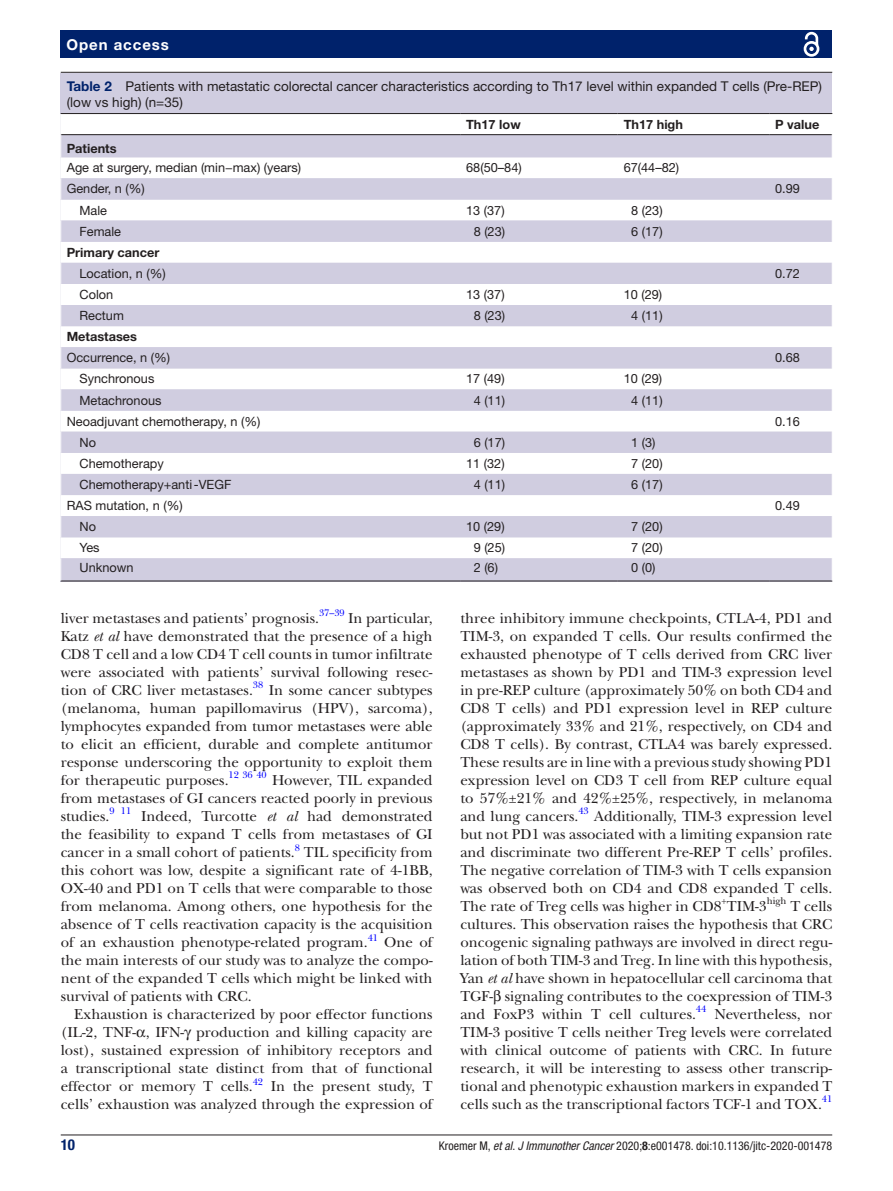
<style>
.page{position:relative;width:893px;height:1191px;background:#fff}
.page>*{position:absolute;margin:0;border:0;box-sizing:border-box;transform-origin:0 0}
.t1{font:15px/18px "New Baskerville";color:#231f20;text-align:justify}
.t2{font:700 15px "Helvetica Neue LT Std";letter-spacing:.065em;color:#fff}
.t3{font:700 condensed 15px "Helvetica Neue LT Std";color:#00226b}
.t4{font:13.5px/16.5px "Helvetica Neue LT Std";color:#231f20}
.t5{font:12.75px "Helvetica Neue LT Std";color:#231f20}
.t6{font:700 12.75px "Helvetica Neue LT Std";color:#231f20}
.t7{font:condensed 12px "Helvetica Neue LT Std";color:#231f20}
.t8{font:9.9px "New Baskerville";color:#00f}
.t9{font:9.9px "New Baskerville";color:#231f20}
.s1{font-weight:700;color:#00226b}
.s2{font-style:italic}
.s3{font-weight:700}
</style>
<div class="page">
<hr style="left:61px;top:1134px;width:771px;height:1px;background:#231f20">
<div style="left:61px;top:31px;width:771px;height:27px;background:#00226b"></div>
<svg style="left:803px;top:31px;width:17px;height:26px"></svg>
<div style="left:61px;top:73px;width:771px;height:508px;background:#d0cde0"></div>
<hr style="left:61px;top:72px;width:771px;height:1px;background:#231f20">
<div style="left:61px;top:114px;width:771px;height:20px;background:#fff"></div>
<svg style="left:61px;top:135px;width:771px;height:445px"></svg>
<hr style="left:61px;top:113px;width:399px;height:1px;background:#231f20">
<hr style="left:61px;top:134px;width:399px;height:1px;background:#231f20">
<hr style="left:460px;top:113px;width:158px;height:1px;background:#231f20">
<hr style="left:460px;top:134px;width:158px;height:1px;background:#231f20">
<hr style="left:618px;top:113px;width:151px;height:1px;background:#231f20">
<hr style="left:618px;top:134px;width:151px;height:1px;background:#231f20">
<hr style="left:769px;top:113px;width:63px;height:1px;background:#231f20">
<hr style="left:769px;top:134px;width:63px;height:1px;background:#231f20">
<hr style="left:61px;top:580px;width:399px;height:1px;background:#231f20">
<hr style="left:460px;top:580px;width:158px;height:1px;background:#231f20">
<hr style="left:618px;top:580px;width:151px;height:1px;background:#231f20">
<hr style="left:769px;top:580px;width:63px;height:1px;background:#231f20">
<svg style="left:60px;top:114px;width:1px;height:466px"></svg>
<p class="t2" style="left:66px;top:35px;width:104px">Open access</p>
<p class="t4" style="left:67px;top:77px;width:757px"><span class="s1">Table 2</span> Patients with metastatic colorectal cancer characteristics according to Th17 level within expanded T cells (Pre-REP) (low vs high) (n=35)</p>
<p class="t6" style="left:466px;top:116px;width:56px">Th17 low</p>
<p class="t6" style="left:624px;top:116px;width:61px">Th17 high</p>
<p class="t6" style="left:775px;top:116px;width:46px">P value</p>
<p class="t6" style="left:67px;top:140px;width:51px">Patients</p>
<p class="t5" style="left:67px;top:160px;width:236px">Age at surgery, median (min−max) (years)</p>
<p class="t5" style="left:466px;top:160px;width:57px">68(50–84)</p>
<p class="t5" style="left:624px;top:160px;width:57px">67(44–82)</p>
<p class="t5" style="left:67px;top:181px;width:80px">Gender, n (%)</p>
<p class="t5" style="left:775px;top:181px;width:26px">0.99</p>
<p class="t5" style="left:79px;top:202px;width:29px">Male</p>
<p class="t5" style="left:466px;top:202px;width:40px">13 (37)</p>
<p class="t5" style="left:631px;top:202px;width:33px">8 (23)</p>
<p class="t5" style="left:79px;top:223px;width:43px">Female</p>
<p class="t5" style="left:474px;top:223px;width:33px">8 (23)</p>
<p class="t5" style="left:631px;top:223px;width:33px">6 (17)</p>
<p class="t6" style="left:67px;top:244px;width:94px">Primary cancer</p>
<p class="t5" style="left:79px;top:266px;width:88px">Location, n (%)</p>
<p class="t5" style="left:775px;top:266px;width:26px">0.72</p>
<p class="t5" style="left:79px;top:287px;width:35px">Colon</p>
<p class="t5" style="left:466px;top:287px;width:40px">13 (37)</p>
<p class="t5" style="left:624px;top:287px;width:40px">10 (29)</p>
<p class="t5" style="left:79px;top:308px;width:46px">Rectum</p>
<p class="t5" style="left:474px;top:308px;width:33px">8 (23)</p>
<p class="t5" style="left:631px;top:308px;width:33px">4 (11)</p>
<p class="t6" style="left:67px;top:329px;width:72px">Metastases</p>
<p class="t5" style="left:67px;top:350px;width:105px">Occurrence, n (%)</p>
<p class="t5" style="left:775px;top:350px;width:26px">0.68</p>
<p class="t5" style="left:79px;top:371px;width:76px">Synchronous</p>
<p class="t5" style="left:466px;top:371px;width:40px">17 (49)</p>
<p class="t5" style="left:624px;top:371px;width:40px">10 (29)</p>
<p class="t5" style="left:79px;top:392px;width:83px">Metachronous</p>
<p class="t5" style="left:474px;top:392px;width:33px">4 (11)</p>
<p class="t5" style="left:631px;top:392px;width:33px">4 (11)</p>
<p class="t5" style="left:67px;top:413px;width:195px">Neoadjuvant chemotherapy, n (%)</p>
<p class="t5" style="left:775px;top:413px;width:26px">0.16</p>
<p class="t5" style="left:79px;top:435px;width:18px">No</p>
<p class="t5" style="left:474px;top:435px;width:33px">6 (17)</p>
<p class="t5" style="left:631px;top:435px;width:26px">1 (3)</p>
<p class="t5" style="left:79px;top:456px;width:86px">Chemotherapy</p>
<p class="t5" style="left:466px;top:456px;width:40px">11 (32)</p>
<p class="t5" style="left:631px;top:456px;width:33px">7 (20)</p>
<p class="t5" style="left:79px;top:477px;width:153px">Chemotherapy+anti-VEGF</p>
<p class="t5" style="left:474px;top:477px;width:33px">4 (11)</p>
<p class="t5" style="left:631px;top:477px;width:33px">6 (17)</p>
<p class="t5" style="left:67px;top:498px;width:117px">RAS mutation, n (%)</p>
<p class="t5" style="left:775px;top:498px;width:26px">0.49</p>
<p class="t5" style="left:79px;top:519px;width:18px">No</p>
<p class="t5" style="left:466px;top:519px;width:40px">10 (29)</p>
<p class="t5" style="left:631px;top:519px;width:33px">7 (20)</p>
<p class="t5" style="left:79px;top:540px;width:22px">Yes</p>
<p class="t5" style="left:474px;top:540px;width:33px">9 (25)</p>
<p class="t5" style="left:631px;top:540px;width:33px">7 (20)</p>
<p class="t5" style="left:79px;top:560px;width:56px">Unknown</p>
<p class="t5" style="left:474px;top:560px;width:26px">2 (6)</p>
<p class="t5" style="left:631px;top:560px;width:26px">0 (0)</p>
<p class="t8" style="left:319px;top:607px;width:27px">37–39</p>
<p class="t1" style="left:61px;top:609px;width:373px;text-indent:287px">In particular, Katz <span class="s2">et al</span> have demonstrated that the presence of a high CD8 T cell and a low CD4 T cell counts in tumor infiltrate were associated with patients’ survival following resec&shy;tion of CRC liver metastases.</p>
<p class="t1" style="left:61px;top:609px;width:260px">liver metastases and patients’ prognosis.</p>
<p class="t8" style="left:253px;top:679px;width:12px">38</p>
<p class="t1" style="left:61px;top:681px;width:373px;text-indent:208px">In some cancer subtypes (melanoma, human papillomavirus (HPV), sarcoma), lymphocytes expanded from tumor metastases were able to elicit an efficient, durable and complete antitumor response underscoring the opportunity to exploit them for therapeutic purposes.</p>
<p class="t8" style="left:229px;top:769px;width:40px">12 36 40</p>
<p class="t1" style="left:61px;top:771px;width:373px;text-indent:211px">However, TIL expanded from metastases of GI cancers reacted poorly in previous studies.</p>
<p class="t8" style="left:109px;top:805px;width:23px">9 11</p>
<p class="t1" style="left:61px;top:807px;width:373px;text-indent:80px">Indeed, Turcotte <span class="s2">et al</span> had demonstrated the feasibility to expand T cells from metastases of GI cancer in a small cohort of patients.</p>
<p class="t8" style="left:295px;top:841px;width:7px">8</p>
<p class="t1" style="left:61px;top:843px;width:373px;text-indent:243px">TIL specificity from this cohort was low, despite a significant rate of 4-1BB, OX-40 and PD1 on T cells that were comparable to those from melanoma. Among others, one hypothesis for the absence of T cells reactivation capacity is the acquisition of an exhaustion phenotype-related program.</p>
<p class="t8" style="left:368px;top:931px;width:12px">41</p>
<p class="t1" style="left:61px;top:933px;width:373px;text-indent:324px">One of the main interests of our study was to analyze the compo&shy;nent of the expanded T cells which might be linked with survival of patients with CRC.</p>
<p class="t1" style="left:61px;top:1005px;width:373px;text-indent:14px">Exhaustion is characterized by poor effector functions (IL-2, TNF- , IFN- production and killing capacity are lost), sustained expression of inhibitory receptors and a transcriptional state distinct from that of functional effector or memory T cells.<sup>42</sup></p>
<p class="t1" style="left:61px;top:1077px;width:373px;text-align:right">In the present study, T<br>cells’ exhaustion was analyzed through the expression of</p>
<p class="t1" style="left:460px;top:609px;width:373px">three inhibitory immune checkpoints, CTLA-4, PD1 and TIM-3, on expanded T cells. Our results confirmed the exhausted phenotype of T cells derived from CRC liver metastases as shown by PD1 and TIM-3 expression level in pre-REP culture (approximately 50% on both CD4 and CD8 T cells) and PD1 expression level in REP culture (approximately 33% and 21%, respectively, on CD4 and CD8 T cells). By contrast, CTLA4 was barely expressed.<br>These results are in line with a previous study showing PD1 expression level on CD3 T cell from REP culture equal to 57%±21% and 42%±25%, respectively, in melanoma and lung cancers.</p>
<p class="t8" style="left:578px;top:805px;width:12px">43</p>
<p class="t1" style="left:460px;top:807px;width:373px;text-indent:134px">Additionally, TIM-3 expression level but not PD1 was associated with a limiting expansion rate and discriminate two different Pre-REP T cells’ profiles.<br>The negative correlation of TIM-3 with T cells expansion was observed both on CD4 and CD8 expanded T cells.<br>The rate of Treg cells was higher in CD8 TIM-3</p>
<p class="t9" style="left:722px;top:895px;width:7px">+</p>
<p class="t9" style="left:767px;top:895px;width:21px">high</p>
<p class="t1" style="left:460px;top:897px;width:373px;text-indent:330px">T cells cultures. This observation raises the hypothesis that CRC oncogenic signaling pathways are involved in direct regu&shy;lation of both TIM-3 and Treg. In line with this hypothesis, Yan <span class="s2">et al</span> have shown in hepatocellular cell carcinoma that TGF- signaling contributes to the coexpression of TIM-3 and FoxP3 within T cell cultures.</p>
<p class="t8" style="left:696px;top:1003px;width:12px">44</p>
<p class="t1" style="left:460px;top:1005px;width:373px;text-indent:254px">Nevertheless, nor TIM-3 positive T cells neither Treg levels were correlated with clinical outcome of patients with CRC. In future research, it will be interesting to assess other transcrip&shy;tional and phenotypic exhaustion markers in expanded T cells such as the transcriptional factors TCF-1 and TOX.</p>
<p class="t8" style="left:822px;top:1093px;width:12px">41</p>
<p class="t3" style="left:61px;top:1135px;width:16px">10</p>
<p class="t7" style="left:439px;top:1138px;width:395px">Kroemer M, <span class="s2">et al</span>. <span class="s2">J Immunother Cancer</span> 2020;<span class="s3">8</span>:e001478. doi:10.1136/jitc-2020-001478</p>
</div>
